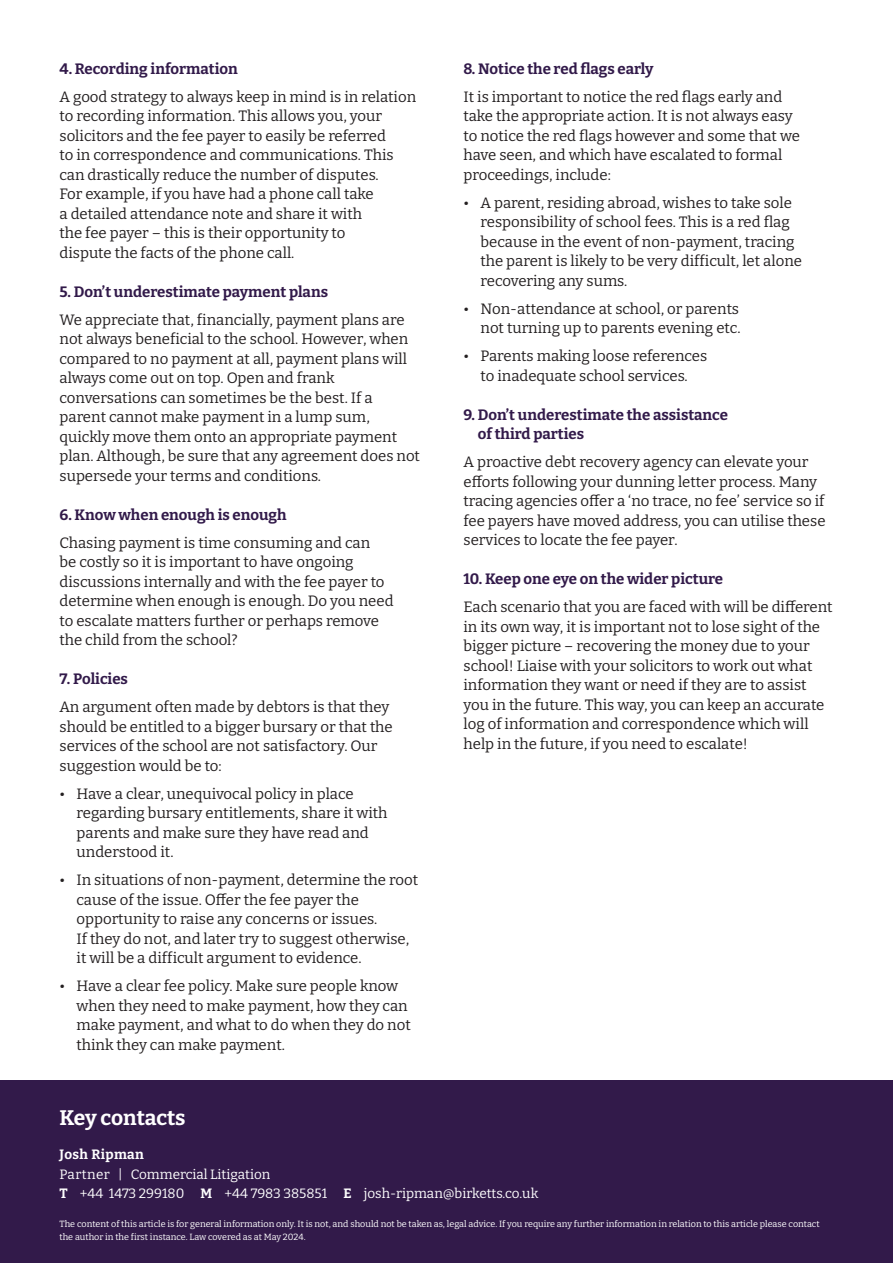
<style>
.page{position:relative;width:893px;height:1263px;background:#fff}
.page>*{position:absolute;margin:0;border:0;box-sizing:border-box;transform-origin:0 0}
.t1{font:700 21px "Bitter";letter-spacing:-.01em;color:#fff}
.t2{font:15px/19.5px "Bitter";color:#231f20}
.t3{font:700 15px/19.5px "Bitter";color:#321a4a}
.t4{font:13.5px/19.5px "Bitter";color:#fff}
.t5{font:700 13.5px "Bitter";letter-spacing:.03em;color:#fff}
.t6{font:9px/13.5px "Bitter";color:#fff}
.s1{font-weight:700}
</style>
<div class="page">
<div style="left:0;top:1080px;width:893px;height:183px;background:#321a4a"></div>
<p class="t3" style="left:60px;top:58px;width:180px">4. Recording information</p>
<p class="t2" style="left:60px;top:86px;width:358px">A good strategy to always keep in mind is in relation to recording information. This allows you, your solicitors and the fee payer to easily be referred<br>to in correspondence and communications. This can drastically reduce the number of disputes.<br>For example, if you have had a phone call take<br>a detailed attendance note and share it with<br>the fee payer – this is their opportunity to<br>dispute the facts of the phone call.</p>
<p class="t3" style="left:60px;top:281px;width:270px">5. Don’t underestimate payment plans</p>
<p class="t2" style="left:60px;top:309px;width:362px">We appreciate that, financially, payment plans are not always beneficial to the school. However, when compared to no payment at all, payment plans will always come out on top. Open and frank conversations can sometimes be the best. If a parent cannot make payment in a lump sum, quickly move them onto an appropriate payment plan. Although, be sure that any agreement does not supersede your terms and conditions.</p>
<p class="t3" style="left:60px;top:504px;width:229px">6. Know when enough is enough</p>
<p class="t2" style="left:60px;top:532px;width:336px">Chasing payment is time consuming and can<br>be costly so it is important to have ongoing discussions internally and with the fee payer to determine when enough is enough. Do you need to escalate matters further or perhaps remove the child from the school?</p>
<p class="t3" style="left:60px;top:669px;width:70px">7. Policies</p>
<p class="t2" style="left:60px;top:697px;width:335px">An argument often made by debtors is that they should be entitled to a bigger bursary or that the services of the school are not satisfactory. Our suggestion would be to:</p>
<p class="t2" style="left:77px;top:783px;width:312px;text-indent:-17px">• Have a clear, unequivocal policy in place regarding bursary entitlements, share it with parents and make sure they have read and understood it.</p>
<p class="t2" style="left:77px;top:870px;width:343px;text-indent:-17px">• In situations of non-payment, determine the root cause of the issue. Offer the fee payer the opportunity to raise any concerns or issues.<br>If they do not, and later try to suggest otherwise, it will be a difficult argument to evidence.</p>
<p class="t2" style="left:77px;top:976px;width:336px;text-indent:-17px">• Have a clear fee policy. Make sure people know when they need to make payment, how they can make payment, and what to do when they do not think they can make payment.</p>
<h1 class="t1" style="left:60px;top:1104px;width:128px">Key contacts</h1>
<p class="t3" style="left:463px;top:58px;width:192px">8. Notice the red flags early</p>
<p class="t2" style="left:463px;top:86px;width:338px">It is important to notice the red flags early and take the appropriate action. It is not always easy to notice the red flags however and some that we have seen, and which have escalated to formal proceedings, include:</p>
<p class="t2" style="left:480px;top:192px;width:323px;text-indent:-17px">• A parent, residing abroad, wishes to take sole responsibility of school fees. This is a red flag because in the event of non-payment, tracing the parent is likely to be very difficult, let alone recovering any sums.</p>
<p class="t2" style="left:463px;top:298px;width:279px;text-align:right">• Non-attendance at school, or parents not turning up to parents evening etc.</p>
<p class="t2" style="left:463px;top:346px;width:245px;text-align:center">• Parents making loose references to inadequate school services.</p>
<p class="t3" style="left:478px;top:404px;width:252px;text-indent:-14px">9. Don’t underestimate the assistance of third parties</p>
<p class="t2" style="left:463px;top:452px;width:364px">A proactive debt recovery agency can elevate your efforts following your dunning letter process. Many tracing agencies offer a ‘no trace, no fee’ service so if fee payers have moved address, you can utilise these services to locate the fee payer.</p>
<p class="t3" style="left:463px;top:569px;width:261px">10. Keep one eye on the wider picture</p>
<p class="t2" style="left:463px;top:597px;width:371px">Each scenario that you are faced with will be different in its own way, it is important not to lose sight of the bigger picture – recovering the money due to your school! Liaise with your solicitors to work out what information they want or need if they are to assist you in the future. This way, you can keep an accurate log of information and correspondence which will help in the future, if you need to escalate!</p>
<p class="t5" style="left:60px;top:1146px;width:86px">Josh Ripman</p>
<p class="t4" style="left:60px;top:1164px;width:480px">Partner | Commercial Litigation<br><span class="s1">T</span> +44 1473 299180 <span class="s1">M</span> +44 7983 385851 <span class="s1">E</span> josh-ripman@birketts.co.uk</p>
<p class="t6" style="left:60px;top:1216px;width:762px">The content of this article is for general information only. It is not, and should not be taken as, legal advice. If you require any further information in relation to this article please contact the author in the first instance. Law covered as at May 2024.</p>
</div>
